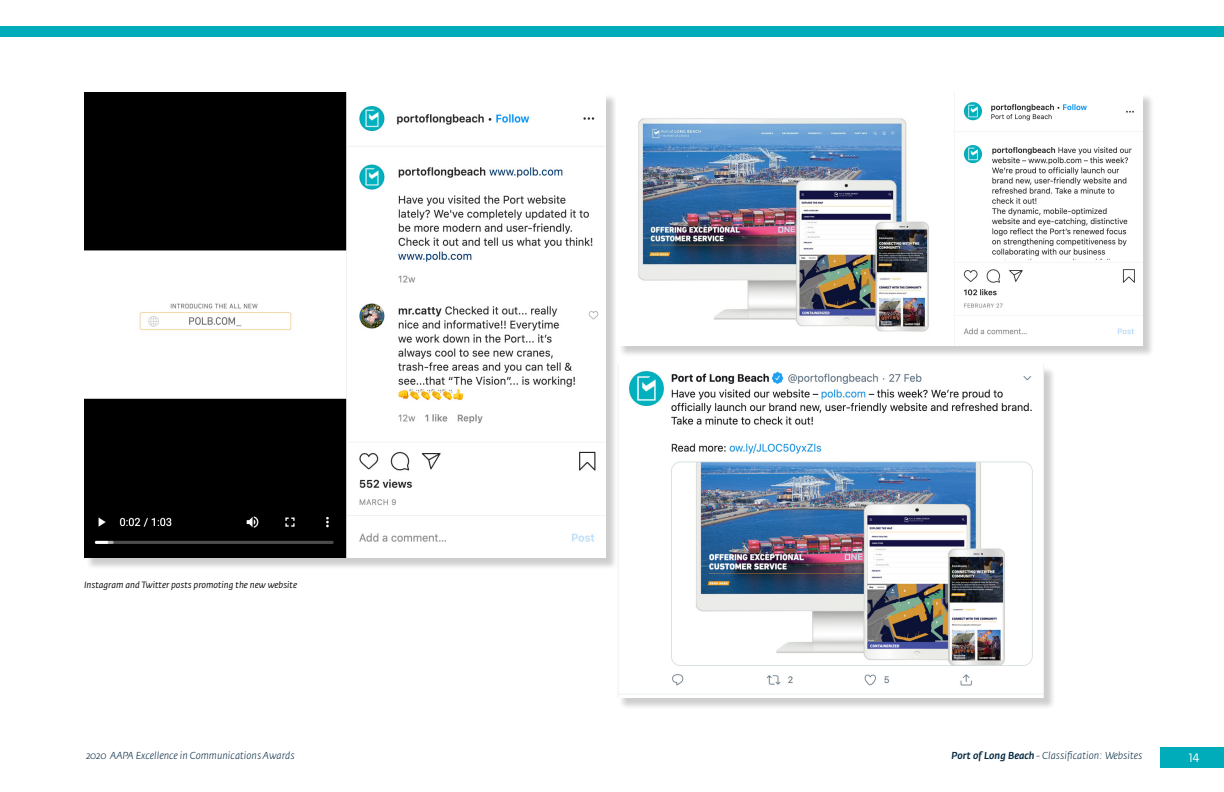
<style>
.page{position:relative;width:1224px;height:792px;background:#fff}
.page>*{position:absolute;margin:0;border:0;box-sizing:border-box;transform-origin:0 0}
.t1{font:12px "Fedra Sans Std";color:#fff}
.t2{font:italic 300 10px "Fedra Sans Std";color:#00263e}
.t3{font:italic 9px "Fedra Sans Std";color:#000}
.s1{font-weight:500}
</style>
<div class="page">
<div style="left:612px;top:26px;width:612px;height:12px;background:#00acba"></div>
<div style="left:1161px;top:748px;width:63px;height:20px;background:#00acba"></div>
<div style="left:0;top:26px;width:612px;height:12px;background:#00acba"></div>
<div style="left:85px;top:94px;width:533px;height:476px;background:#000;opacity:.2"></div>
<img style="left:84px;top:92px;width:522px;height:466px">
<div style="left:618px;top:94px;width:537px;height:264px;background:#000;opacity:.2"></div>
<img style="left:617px;top:94px;width:525px;height:251px">
<div style="left:618px;top:366px;width:438px;height:344px;background:#000;opacity:.2"></div>
<img style="left:617px;top:365px;width:427px;height:333px">
<p class="t3" style="left:84px;top:579px;width:215px">Instagram and Twitter posts promoting the new website</p>
<p class="t2" style="left:86px;top:750px;width:210px">2020 AAPA Excellence in Communications Awards</p>
<p class="t2" style="left:952px;top:750px;width:192px"><span class="s1">Port of Long Beach</span> - Classification: Websites</p>
<p class="t1" style="left:1189px;top:750px;width:12px">14</p>
</div>
